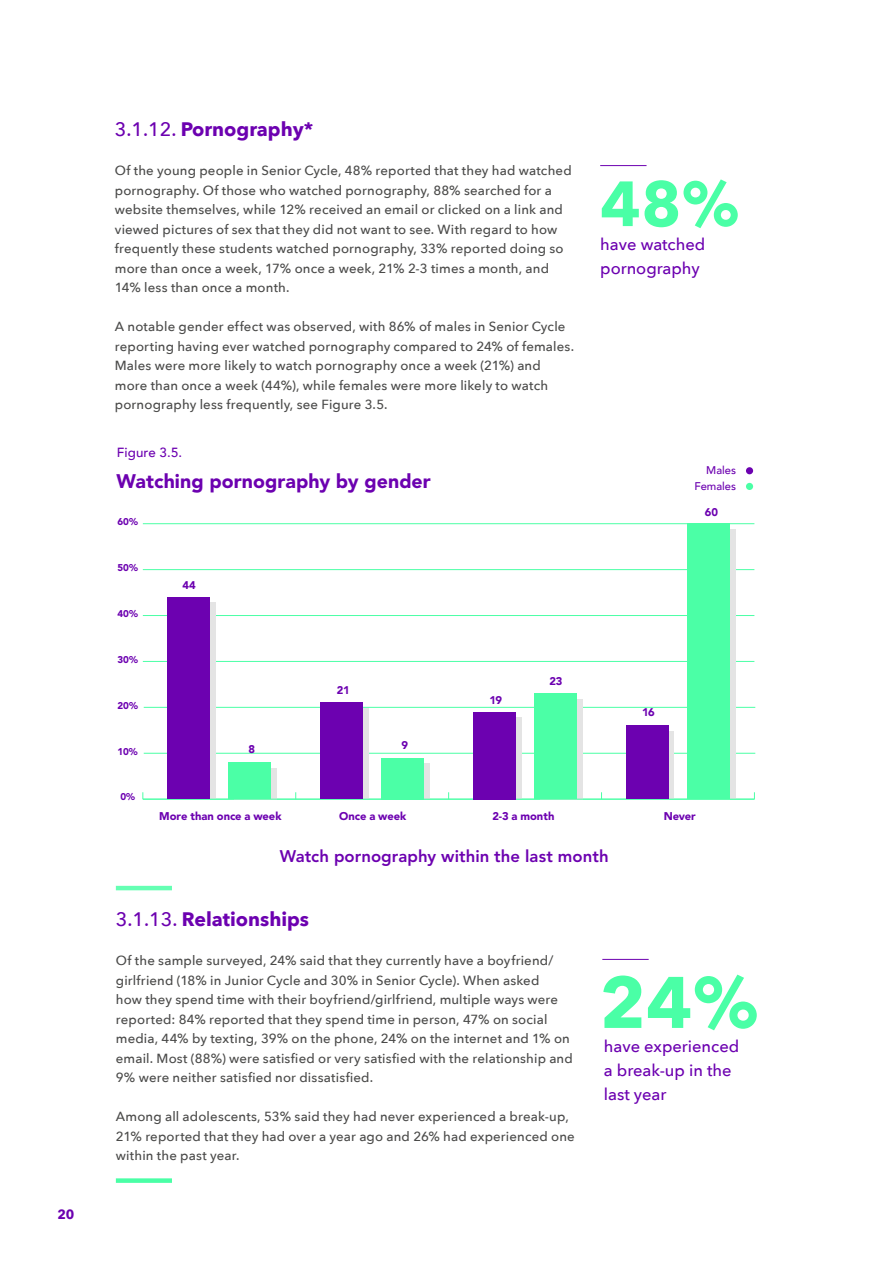
<style>
.page{position:relative;width:893px;height:1263px;background:#fff}
.page>*{position:absolute;margin:0;border:0;box-sizing:border-box;transform-origin:0 0}
.t1{font:700 72px "Avenir Next";color:#4affa6}
.t2{font:700 63px "Avenir Next";color:#4affa6}
.t3{font:700 19.5px "Avenir Next";color:#6c01b0}
.t4{font:900 19.5px "Avenir";letter-spacing:.005em;color:#6c01b0}
.t5{font:800 16.8px "Avenir";letter-spacing:.005em;color:#6c01b0}
.t6{font:500 16.5px/24px "Avenir Next";color:#6c01b0}
.t7{font:500 13.2px/19.5px "Avenir Next";letter-spacing:.01em;color:#4a4a49}
.t8{font:500 13.2px "Avenir";letter-spacing:.01em;color:#6c01b0}
.t9{font:700 13.2px "Avenir Next";color:#6c01b0}
.t10{font:900 11.1px "Avenir";letter-spacing:-.005em;color:#6c01b0}
.t11{font:500 11.1px/15.9px "Avenir";color:#6c01b0;text-align:right}
.t12{font:900 9.75px "Avenir";color:#6c01b0}
.s1{font-weight:500}
</style>
<div class="page">
<hr style="left:116px;top:886px;width:56px;height:4px;background:#65ffb3">
<div style="left:116px;top:1178px;width:56px;height:5px;background:#4affa6"></div>
<hr style="left:144px;top:753px;width:611px;height:1px;background:#4bffa6">
<hr style="left:144px;top:707px;width:611px;height:1px;background:#4bffa6">
<hr style="left:143px;top:661px;width:611px;height:1px;background:#4bffa6">
<hr style="left:143px;top:615px;width:611px;height:1px;background:#4bffa6">
<hr style="left:143px;top:569px;width:611px;height:1px;background:#4bffa6">
<hr style="left:143px;top:523px;width:611px;height:1px;background:#4bffa6">
<div style="left:234px;top:768px;width:43px;height:31px;background:#e4e4e4"></div>
<div style="left:387px;top:763px;width:43px;height:36px;background:#e4e4e4"></div>
<div style="left:540px;top:699px;width:43px;height:100px;background:#e4e4e4"></div>
<div style="left:693px;top:529px;width:42px;height:270px;background:#e4e4e4"></div>
<div style="left:173px;top:603px;width:43px;height:196px;background:#e4e4e4"></div>
<div style="left:326px;top:708px;width:43px;height:91px;background:#e4e4e4"></div>
<div style="left:479px;top:717px;width:42px;height:82px;background:#e4e4e4"></div>
<div style="left:632px;top:731px;width:42px;height:68px;background:#e4e4e4"></div>
<hr style="left:143px;top:799px;width:611px;height:1px;background:#4bffa6">
<div style="left:228px;top:762px;width:43px;height:37px;background:#4bffa6"></div>
<div style="left:381px;top:758px;width:43px;height:41px;background:#4bffa6"></div>
<div style="left:534px;top:693px;width:43px;height:106px;background:#4bffa6"></div>
<div style="left:687px;top:524px;width:43px;height:275px;background:#4bffa6"></div>
<div style="left:167px;top:597px;width:43px;height:202px;background:#6c01b0"></div>
<div style="left:320px;top:703px;width:43px;height:96px;background:#6c01b0"></div>
<div style="left:473px;top:712px;width:43px;height:87px;background:#6c01b0"></div>
<div style="left:626px;top:726px;width:43px;height:73px;background:#6c01b0"></div>
<div style="left:746px;top:467px;width:7px;height:7px;background:#6c01b0;border-radius:50%"></div>
<div style="left:746px;top:483px;width:7px;height:7px;background:#4bffa6;border-radius:50%"></div>
<hr style="left:600px;top:165px;width:46px;height:1px;background:#6c01b0">
<hr style="left:602px;top:959px;width:47px;height:1px;background:#6c01b0">
<p class="t9" style="left:57px;top:1202px;width:19px">20</p>
<h3 class="t3" style="left:115px;top:113px;width:200px"><span class="s1">3.1.12.</span> Pornography*</h3>
<p class="t7" style="left:115px;top:161px;width:458px">Of the young people in Senior Cycle, 48% reported that they had watched pornography. Of those who watched pornography, 88% searched for a website themselves, while 12% received an email or clicked on a link and viewed pictures of sex that they did not want to see. With regard to how frequently these students watched pornography, 33% reported doing so more than once a week, 17% once a week, 21% 2-3 times a month, and 14% less than once a month.</p>
<p class="t7" style="left:115px;top:317px;width:461px">A notable gender effect was observed, with 86% of males in Senior Cycle reporting having ever watched pornography compared to 24% of females.<br>Males were more likely to watch pornography once a week (21%) and more than once a week (44%), while females were more likely to watch pornography less frequently, see Figure 3.5.</p>
<p class="t8" style="left:117px;top:441px;width:67px">Figure 3.5.</p>
<h3 class="t4" style="left:117px;top:469px;width:316px">Watching pornography by gender</h3>
<p class="t12" style="left:117px;top:516px;width:22px">60%</p>
<p class="t12" style="left:117px;top:562px;width:22px">50%</p>
<p class="t12" style="left:117px;top:607px;width:22px">40%</p>
<p class="t12" style="left:117px;top:653px;width:22px">30%</p>
<p class="t12" style="left:117px;top:699px;width:22px">20%</p>
<p class="t12" style="left:118px;top:745px;width:22px">10%</p>
<p class="t12" style="left:120px;top:791px;width:16px">0%</p>
<p class="t10" style="left:183px;top:576px;width:15px">44</p>
<p class="t10" style="left:249px;top:739px;width:8px">8</p>
<p class="t10" style="left:337px;top:680px;width:14px">21</p>
<p class="t10" style="left:401px;top:735px;width:8px">9</p>
<p class="t10" style="left:489px;top:690px;width:14px">19</p>
<p class="t10" style="left:549px;top:671px;width:15px">23</p>
<h2 class="t2" style="left:600px;top:149px;width:140px">48%</h2>
<p class="t6" style="left:600px;top:232px;width:107px">have watched pornography</p>
<p class="t11" style="left:694px;top:462px;width:43px">Males<br>Females</p>
<p class="t10" style="left:705px;top:502px;width:15px">60</p>
<p class="t10" style="left:642px;top:702px;width:14px">16</p>
<p class="t10" style="left:159px;top:809px;width:124px">More than once a week</p>
<p class="t10" style="left:339px;top:809px;width:69px">Once a week</p>
<p class="t10" style="left:492px;top:809px;width:64px">2-3 a month</p>
<p class="t10" style="left:664px;top:809px;width:34px">Never</p>
<p class="t5" style="left:280px;top:846px;width:330px">Watch pornography within the last month</p>
<h3 class="t3" style="left:116px;top:902px;width:195px"><span class="s1">3.1.13.</span> Relationships</h3>
<p class="t7" style="left:116px;top:950px;width:458px">Of the sample surveyed, 24% said that they currently have a boyfriend/ girlfriend (18% in Junior Cycle and 30% in Senior Cycle). When asked<br>how they spend time with their boyfriend/girlfriend, multiple ways were reported: 84% reported that they spend time in person, 47% on social media, 44% by texting, 39% on the phone, 24% on the internet and 1% on email. Most (88%) were satisfied or very satisfied with the relationship and 9% were neither satisfied nor dissatisfied.</p>
<p class="t7" style="left:116px;top:1106px;width:460px">Among all adolescents, 53% said they had never experienced a break-up,<br>21% reported that they had over a year ago and 26% had experienced one within the past year.</p>
<h1 class="t1" style="left:600px;top:940px;width:160px">24%</h1>
<p class="t6" style="left:604px;top:1033px;width:137px">have experienced a break-up in the last year</p>
</div>
